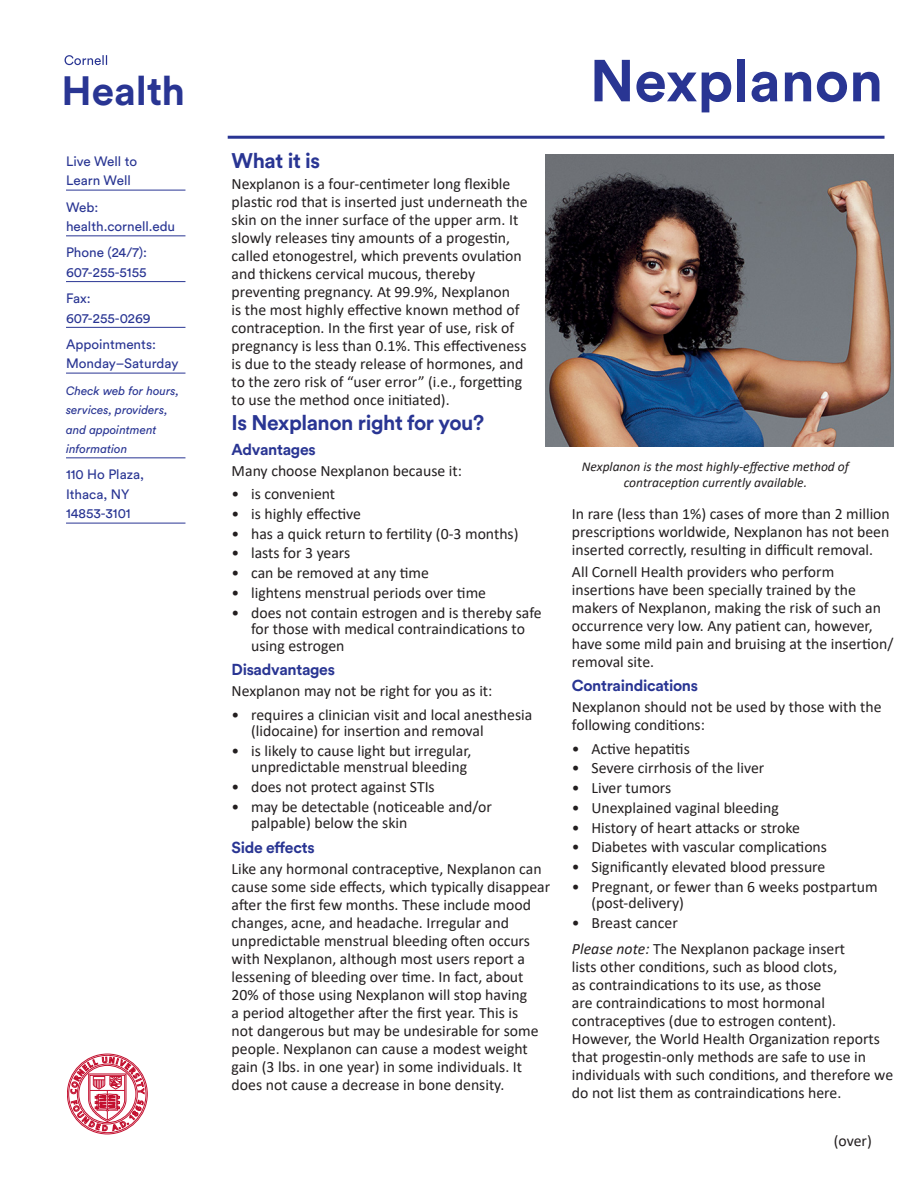
<style>
.page{position:relative;width:918px;height:1188px;background:#fff}
.page>*{position:absolute;margin:0;border:0;box-sizing:border-box;transform-origin:0 0}
.t1{font:700 58.5px "Circular Std";color:#293593}
.t2{font:700 40.5px "Circular Std";color:#293593}
.t3{font:700 21px "Circular Std";letter-spacing:-.02em;color:#293593}
.t4{font:15.75px/18px "Calibri";color:#231f20}
.t5{font:700 15.75px "Circular Std";letter-spacing:-.02em;color:#293593}
.t6{font:13.5px/19.5px "Circular Std";color:#293593}
.t7{font:italic 13.5px/16.2px "Calibri";color:#231f20;text-align:center}
.t8{font:italic 12px/19.5px "Circular Std";color:#293593}
.s1{font-style:italic}
</style>
<div class="page">
<hr style="left:228px;top:136px;width:657px;height:3px;background:#293593">
<img style="left:545px;top:155px;width:349px;height:291px">
<svg style="left:67px;top:1053px;width:81px;height:81px"></svg>
<svg style="left:65px;top:55px;width:42px;height:10px"></svg>
<hr style="left:66px;top:190px;width:119px;height:1px;background:#293593">
<hr style="left:66px;top:236px;width:119px;height:1px;background:#293593">
<hr style="left:66px;top:281px;width:119px;height:1px;background:#293593">
<hr style="left:66px;top:327px;width:119px;height:1px;background:#293593">
<hr style="left:66px;top:373px;width:119px;height:1px;background:#293593">
<hr style="left:66px;top:458px;width:119px;height:1px;background:#293593">
<hr style="left:66px;top:523px;width:119px;height:1px;background:#293593">
<h2 class="t2" style="left:62px;top:65px;width:125px">Health</h2>
<p class="t6" style="left:66px;top:151px;width:73px">Live Well to<br>Learn Well</p>
<p class="t6" style="left:66px;top:197px;width:111px">Web: health.cornell.edu</p>
<p class="t6" style="left:66px;top:243px;width:83px">Phone (24/7):<br>607-255-5155</p>
<p class="t6" style="left:66px;top:289px;width:86px">Fax:<br>607-255-0269</p>
<p class="t6" style="left:66px;top:334px;width:114px">Appointments:<br>Monday–Saturday</p>
<p class="t8" style="left:66px;top:381px;width:115px">Check web for hours, services, providers, and appointment information</p>
<p class="t6" style="left:66px;top:465px;width:80px">110 Ho Plaza,<br>Ithaca, NY<br>14853-3101</p>
<h3 class="t3" style="left:232px;top:147px;width:90px">What it is</h3>
<p class="t4" style="left:232px;top:175px;width:298px">Nexplanon is a four-centimeter long flexible plastic rod that is inserted just underneath the skin on the inner surface of the upper arm. It slowly releases tiny amounts of a progestin, called etonogestrel, which prevents ovulation and thickens cervical mucous, thereby preventing pregnancy. At 99.9%, Nexplanon<br>is the most highly effective known method of contraception. In the first year of use, risk of pregnancy is less than 0.1%. This effectiveness is due to the steady release of hormones, and to the zero risk of “user error” (i.e., forgetting to use the method once initiated).</p>
<h3 class="t3" style="left:232px;top:409px;width:254px">Is Nexplanon right for you?</h3>
<p class="t5" style="left:232px;top:439px;width:86px">Advantages</p>
<p class="t4" style="left:232px;top:461px;width:232px">Many choose Nexplanon because it:</p>
<p class="t4" style="left:232px;top:485px;width:105px">• is convenient</p>
<p class="t4" style="left:232px;top:504px;width:131px">• is highly effective</p>
<p class="t4" style="left:232px;top:524px;width:288px">• has a quick return to fertility (0-3 months)</p>
<p class="t4" style="left:232px;top:544px;width:120px">• lasts for 3 years</p>
<p class="t4" style="left:232px;top:563px;width:199px">• can be removed at any time</p>
<p class="t4" style="left:232px;top:583px;width:256px">• lightens menstrual periods over time</p>
<p class="t4" style="left:251px;top:604px;width:292px;line-height:16.5px;text-indent:-20px">• does not contain estrogen and is thereby safe for those with medical contraindications to using estrogen</p>
<p class="t5" style="left:232px;top:659px;width:105px">Disadvantages</p>
<p class="t4" style="left:232px;top:682px;width:262px">Nexplanon may not be right for you as it:</p>
<p class="t4" style="left:251px;top:706px;width:283px;line-height:16.5px;text-indent:-20px">• requires a clinician visit and local anesthesia (lidocaine) for insertion and removal</p>
<p class="t4" style="left:232px;top:742px;width:241px;line-height:16.5px;text-align:right">• is likely to cause light but irregular, unpredictable menstrual bleeding</p>
<p class="t4" style="left:232px;top:777px;width:205px">• does not protect against STIs</p>
<p class="t4" style="left:251px;top:798px;width:242px;line-height:16.5px;text-indent:-20px">• may be detectable (noticeable and/or palpable) below the skin</p>
<p class="t5" style="left:232px;top:837px;width:85px">Side effects</p>
<p class="t4" style="left:232px;top:859px;width:320px">Like any hormonal contraceptive, Nexplanon can cause some side effects, which typically disappear after the first few months. These include mood changes, acne, and headache. Irregular and unpredictable menstrual bleeding often occurs with Nexplanon, although most users report a lessening of bleeding over time. In fact, about 20% of those using Nexplanon will stop having<br>a period altogether after the first year. This is<br>not dangerous but may be undesirable for some people. Nexplanon can cause a modest weight gain (3 lbs. in one year) in some individuals. It does not cause a decrease in bone density.</p>
<h1 class="t1" style="left:590px;top:43px;width:295px">Nexplanon</h1>
<p class="t7" style="left:582px;top:458px;width:269px">Nexplanon is the most highly-effective method of contraception currently available.</p>
<p class="t4" style="left:572px;top:505px;width:319px;text-align:justify">In rare (less than 1%) cases of more than 2 million prescriptions worldwide, Nexplanon has not been inserted correctly, resulting in difficult removal.</p>
<p class="t4" style="left:572px;top:562px;width:323px">All Cornell Health providers who perform insertions have been specially trained by the makers of Nexplanon, making the risk of such an occurrence very low. Any patient can, however, have some mild pain and bruising at the insertion/ removal site.</p>
<p class="t5" style="left:572px;top:675px;width:128px">Contraindications</p>
<p class="t4" style="left:572px;top:698px;width:311px">Nexplanon should not be used by those with the following conditions:</p>
<p class="t4" style="left:572px;top:739px;width:119px">• Active hepatitis</p>
<p class="t4" style="left:572px;top:759px;width:194px">• Severe cirrhosis of the liver</p>
<p class="t4" style="left:572px;top:778px;width:101px">• Liver tumors</p>
<p class="t4" style="left:572px;top:798px;width:208px">• Unexplained vaginal bleeding</p>
<p class="t4" style="left:572px;top:818px;width:230px">• History of heart attacks or stroke</p>
<p class="t4" style="left:572px;top:838px;width:257px">• Diabetes with vascular complications</p>
<p class="t4" style="left:572px;top:857px;width:255px">• Significantly elevated blood pressure</p>
<p class="t4" style="left:591px;top:878px;width:288px;line-height:16.5px;text-indent:-20px">• Pregnant, or fewer than 6 weeks postpartum (post-delivery)</p>
<p class="t4" style="left:572px;top:909px;width:275px;line-height:26px">• Breast cancer<br><span class="s1">Please note:</span> The Nexplanon package insert</p>
<p class="t4" style="left:572px;top:957px;width:323px">lists other conditions, such as blood clots,<br>as contraindications to its use, as those<br>are contraindications to most hormonal contraceptives (due to estrogen content).<br>However, the World Health Organization reports that progestin-only methods are safe to use in individuals with such conditions, and therefore we do not list them as contraindications here.</p>
<p class="t4" style="left:834px;top:1131px;width:40px">(over)</p>
</div>
